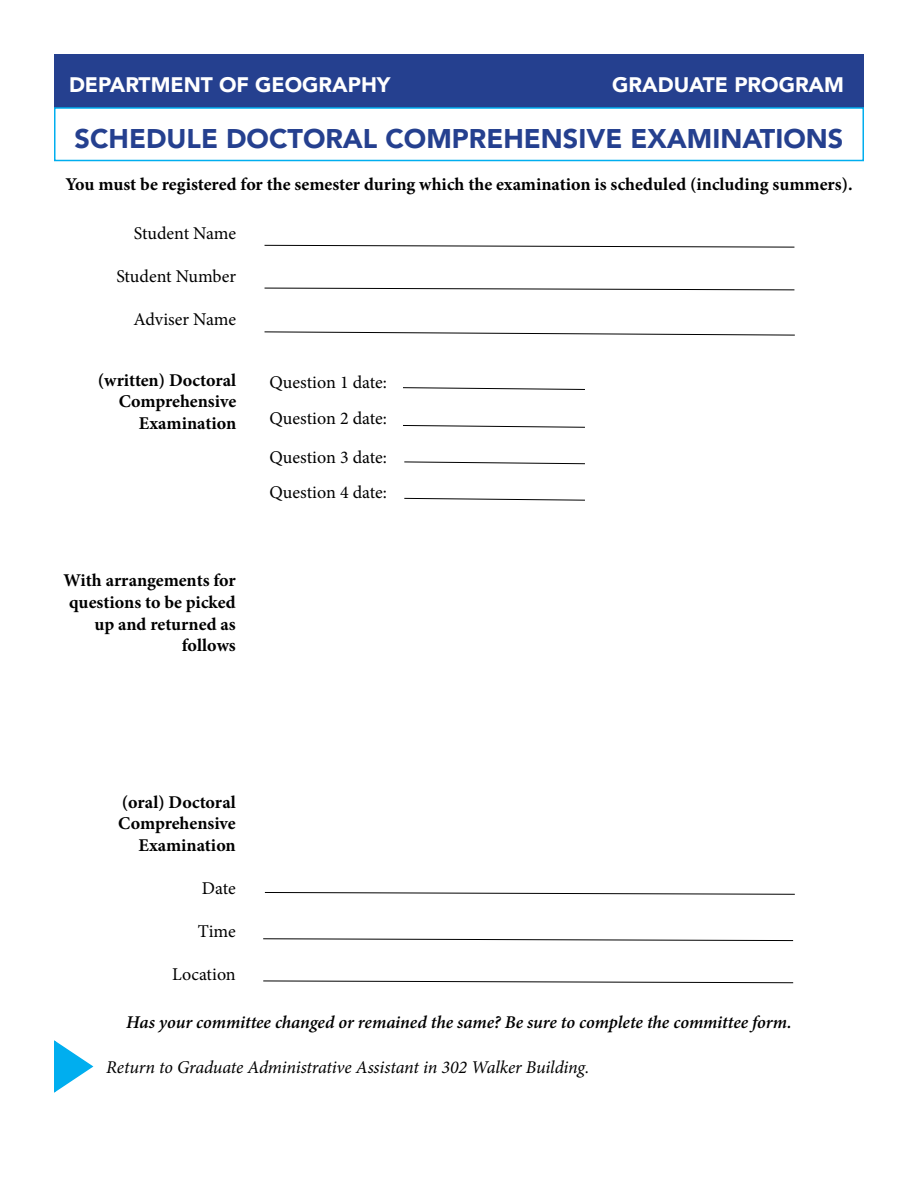
<style>
.page{position:relative;width:918px;height:1188px;background:#fff}
.page>*{position:absolute;margin:0;border:0;box-sizing:border-box;transform-origin:0 0}
.t1{font:900 27px "Avenir";color:#25408f}
.t2{font:900 21px "Avenir";color:#fff}
.t3{font:700 18px/21.6px "Minion Pro";color:#000;text-align:right}
.t4{font:18px "Minion Pro";color:#000}
.t5{font:italic 600 18px "Minion Pro";letter-spacing:-.005em;color:#000}
.t6{font:italic 18px "Minion Pro";letter-spacing:-.01em;color:#000}
</style>
<div class="page">
<div style="left:54px;top:54px;width:810px;height:54px;background:#25408f"></div>
<div style="left:54px;top:107px;width:810px;height:54px;border:2px solid #00aeef"></div>
<svg style="left:264px;top:245px;width:531px;height:3px"></svg>
<svg style="left:54px;top:1040px;width:40px;height:53px"></svg>
<svg style="left:264px;top:287px;width:531px;height:4px"></svg>
<svg style="left:264px;top:331px;width:531px;height:5px"></svg>
<svg style="left:264px;top:892px;width:531px;height:3px"></svg>
<svg style="left:263px;top:938px;width:531px;height:3px"></svg>
<svg style="left:263px;top:980px;width:531px;height:3px"></svg>
<svg style="left:403px;top:387px;width:182px;height:3px"></svg>
<svg style="left:404px;top:461px;width:181px;height:3px"></svg>
<svg style="left:403px;top:425px;width:182px;height:3px"></svg>
<svg style="left:404px;top:498px;width:181px;height:3px"></svg>
<p class="t2" style="left:69px;top:66px;width:323px">DEPARTMENT OF GEOGRAPHY</p>
<p class="t2" style="left:612px;top:66px;width:233px">GRADUATE PROGRAM</p>
<p class="t1" style="left:75px;top:115px;width:770px">SCHEDULE DOCTORAL COMPREHENSIVE EXAMINATIONS</p>
<p class="t3" style="left:65px;top:173px;width:789px">You must be registered for the semester during which the examination is scheduled (including summers).</p>
<p class="t4" style="left:134px;top:221px;width:104px">Student Name</p>
<p class="t4" style="left:116px;top:264px;width:121px">Student Number</p>
<p class="t4" style="left:134px;top:308px;width:104px">Adviser Name</p>
<p class="t3" style="left:98px;top:369px;width:140px">(written) Doctoral</p>
<p class="t3" style="left:119px;top:390px;width:119px">Comprehensive</p>
<p class="t3" style="left:139px;top:412px;width:99px">Examination</p>
<p class="t3" style="left:64px;top:570px;width:174px">With arrangements for questions to be picked up and returned as follows</p>
<p class="t4" style="left:269px;top:370px;width:119px">Question 1 date:</p>
<p class="t4" style="left:269px;top:406px;width:119px">Question 2 date:</p>
<p class="t4" style="left:269px;top:445px;width:119px">Question 3 date:</p>
<p class="t4" style="left:269px;top:480px;width:119px">Question 4 date:</p>
<p class="t3" style="left:122px;top:791px;width:115px">(oral) Doctoral</p>
<p class="t3" style="left:118px;top:812px;width:119px">Comprehensive</p>
<p class="t3" style="left:138px;top:834px;width:99px">Examination</p>
<p class="t4" style="left:202px;top:876px;width:35px">Date</p>
<p class="t4" style="left:198px;top:919px;width:39px">Time</p>
<p class="t4" style="left:172px;top:963px;width:65px">Location</p>
<p class="t5" style="left:126px;top:1009px;width:667px">Has your committee changed or remained the same? Be sure to complete the committee form.</p>
<p class="t6" style="left:106px;top:1055px;width:485px">Return to Graduate Administrative Assistant in 302 Walker Building.</p>
</div>
